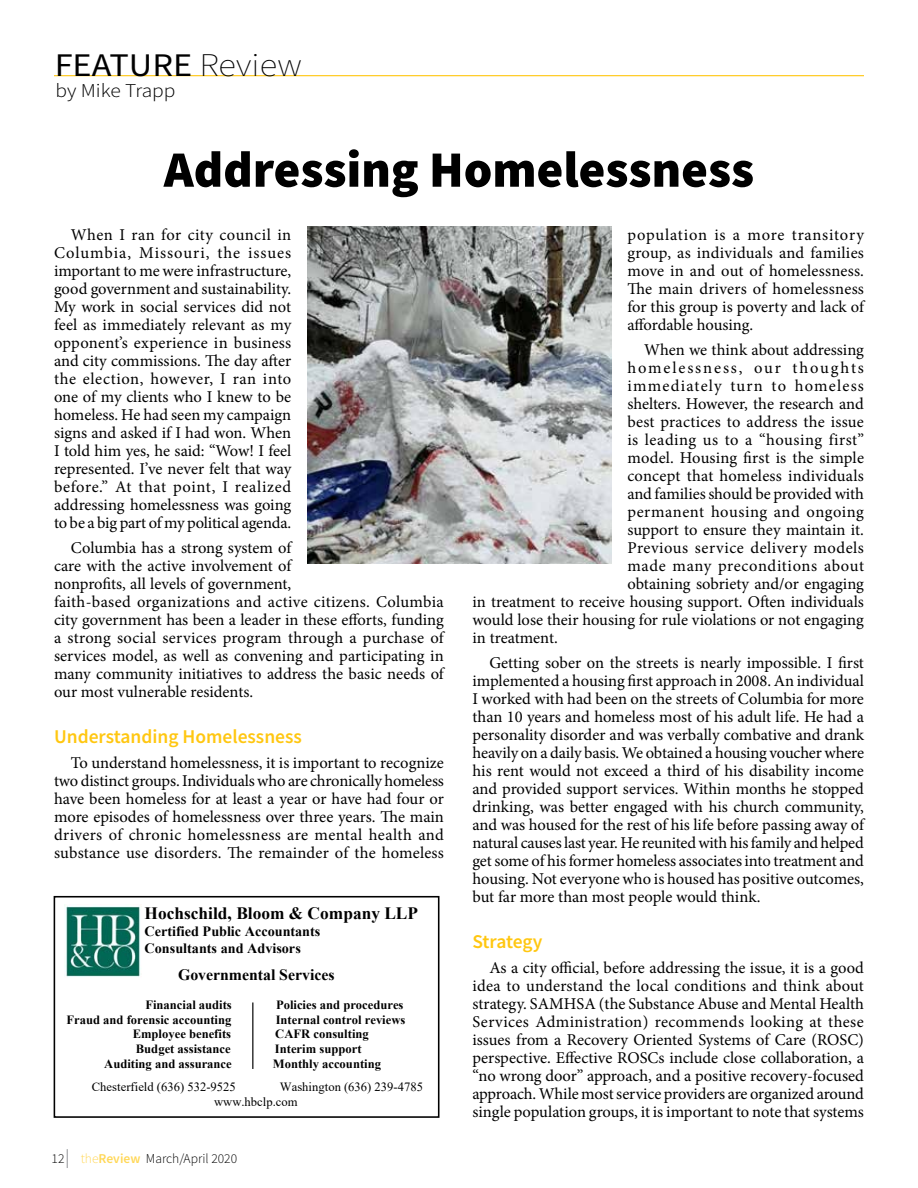
<style>
.page{position:relative;width:918px;height:1188px;background:#fff}
.page>*{position:absolute;margin:0;border:0;box-sizing:border-box;transform-origin:0 0}
.t1{font:900 51px "Source Sans Pro";color:#000}
.t2{font:33px "Source Sans Pro";color:#000;scale:1.1 1}
.t3{font:600 19.5px "Source Sans Pro";color:#ffc711}
.t4{font:300 19.5px "Source Sans Pro";color:#000;scale:1.1 1}
.t5{font:700 17.4px "Times New Roman";color:#000}
.t6{font:16.5px/18px "Minion Pro";color:#000;text-align:justify}
.t7{font:16.5px "Minion Pro";letter-spacing:.03em;color:#000}
.t8{font:16.5px "Minion Pro";letter-spacing:.035em;color:#000}
.t9{font:16.5px "Minion Pro";letter-spacing:.07em;color:#000}
.t10{font:16.5px "Minion Pro";letter-spacing:.11em;color:#000}
.t11{font:700 15.75px "Times New Roman";color:#000}
.t12{font:700 14.25px/16.4px "Times New Roman";color:#000}
.t13{font:300 13.5px "Source Sans Pro";color:#000}
.t14{font:700 12.6px "Times New Roman";color:#000}
.t15{font:12.6px/14.7px "Times New Roman";letter-spacing:.005em;color:#000}
.s1{font-weight:200}
.s2{color:#ffd858}
.s3{font-weight:600;color:#ffd858}
</style>
<div class="page">
<svg style="left:67px;top:1149px;width:1px;height:19px"></svg>
<hr style="left:54px;top:75px;width:810px;height:1px;background:#ffc711">
<div style="left:54px;top:896px;width:386px;height:222px;border:2px solid #000"></div>
<img style="left:65px;top:906px;width:76px;height:71px">
<hr style="left:252px;top:1002px;width:1px;height:67px;background:#000">
<img style="left:308px;top:227px;width:303px;height:336px">
<h2 class="t2" style="left:55px;top:44px;width:226px">FEATURE <span class="s1">Review</span></h2>
<p class="t4" style="left:56px;top:78px;width:111px">by Mike Trapp</p>
<h1 class="t1" style="left:164px;top:135px;width:592px">Addressing Homelessness</h1>
<p class="t6" style="left:54px;top:226px;width:239px;text-indent:17px">When I ran for city council in Columbia, Missouri, the issues important to me were infrastructure, good government and sustainability.<br>My work in social services did not feel as immediately relevant as my opponent’s experience in business and city commissions. The day after the election, however, I ran into one of my clients who I knew to be homeless. He had seen my campaign signs and asked if I had won. When I told him yes, he said: “Wow! I feel represented. I’ve never felt that way before.” At that point, I realized addressing homelessness was going to be a big part of my political agenda.</p>
<p class="t6" style="left:54px;top:539px;width:391px;text-align:left;text-indent:17px">Columbia has a strong system of<br>care with the active involvement of<br>nonprofits, all levels of government,<br>faith-based organizations and active citizens. Columbia city government has been a leader in these efforts, funding a strong social services program through a purchase of services model, as well as convening and participating in many community initiatives to address the basic needs of our most vulnerable residents.</p>
<p class="t3" style="left:54px;top:724px;width:249px">Understanding Homelessness</p>
<p class="t6" style="left:54px;top:754px;width:391px;text-indent:17px">To understand homelessness, it is important to recognize two distinct groups. Individuals who are chronically homeless have been homeless for at least a year or have had four or more episodes of homelessness over three years. The main drivers of chronic homelessness are mental health and substance use disorders. The remainder of the homeless</p>
<p class="t5" style="left:145px;top:901px;width:275px">Hochschild, Bloom &amp; Company LLP</p>
<p class="t12" style="left:145px;top:923px;width:177px">Certified Public Accountants<br>Consultants and Advisors</p>
<p class="t11" style="left:178px;top:963px;width:158px">Governmental Services</p>
<p class="t14" style="left:145px;top:996px;width:88px">Financial audits</p>
<p class="t14" style="left:276px;top:996px;width:129px">Policies and procedures</p>
<p class="t14" style="left:67px;top:1011px;width:166px">Fraud and forensic accounting</p>
<p class="t14" style="left:276px;top:1011px;width:131px">Internal control reviews</p>
<p class="t14" style="left:133px;top:1025px;width:100px">Employee benefits</p>
<p class="t14" style="left:275px;top:1025px;width:95px">CAFR consulting</p>
<p class="t14" style="left:136px;top:1040px;width:97px">Budget assistance</p>
<p class="t14" style="left:275px;top:1040px;width:88px">Interim support</p>
<p class="t14" style="left:104px;top:1054px;width:129px">Auditing and assurance</p>
<p class="t14" style="left:273px;top:1054px;width:110px">Monthly accounting</p>
<p class="t15" style="left:92px;top:1079px;width:145px">Chesterfield (636) 532-9525</p>
<p class="t15" style="left:214px;top:1079px;width:210px;text-indent:66px">Washington (636) 239-4785 www.hbclp.com</p>
<p class="t13" style="left:52px;top:1150px;width:187px">12 <span class="s2">the</span><span class="s3">Review</span> March/April 2020</p>
<p class="t6" style="left:627px;top:226px;width:238px">population is a more transitory group, as individuals and families move in and out of homelessness.<br>The main drivers of homelessness for this group is poverty and lack of affordable housing.</p>
<p class="t6" style="left:644px;top:341px;width:221px">When we think about addressing</p>
<p class="t10" style="left:627px;top:356px;width:238px">homelessness, our thoughts</p>
<p class="t9" style="left:627px;top:374px;width:238px">immediately turn to homeless</p>
<p class="t6" style="left:627px;top:395px;width:238px">shelters. However, the research and</p>
<p class="t6" style="left:627px;top:413px;width:238px">best practices to address the issue</p>
<p class="t7" style="left:627px;top:428px;width:238px">is leading us to a “housing first”</p>
<p class="t6" style="left:627px;top:449px;width:238px">model. Housing first is the simple</p>
<p class="t6" style="left:627px;top:467px;width:238px">concept that homeless individuals</p>
<p class="t6" style="left:627px;top:485px;width:238px">and families should be provided with</p>
<p class="t7" style="left:627px;top:500px;width:238px">permanent housing and ongoing</p>
<p class="t6" style="left:627px;top:521px;width:238px">support to ensure they maintain it.</p>
<p class="t7" style="left:627px;top:536px;width:238px">Previous service delivery models</p>
<p class="t8" style="left:627px;top:554px;width:238px">made many preconditions about</p>
<p class="t6" style="left:627px;top:575px;width:238px">obtaining sobriety and/or engaging</p>
<p class="t6" style="left:472px;top:593px;width:393px">in treatment to receive housing support. Often individuals</p>
<p class="t6" style="left:472px;top:611px;width:393px">would lose their housing for rule violations or not engaging</p>
<p class="t6" style="left:472px;top:629px;width:87px">in treatment.</p>
<p class="t6" style="left:472px;top:653px;width:393px;text-indent:17px">Getting sober on the streets is nearly impossible. I first implemented a housing first approach in 2008. An individual I worked with had been on the streets of Columbia for more than 10 years and homeless most of his adult life. He had a personality disorder and was verbally combative and drank heavily on a daily basis. We obtained a housing voucher where his rent would not exceed a third of his disability income and provided support services. Within months he stopped drinking, was better engaged with his church community, and was housed for the rest of his life before passing away of natural causes last year. He reunited with his family and helped get some of his former homeless associates into treatment and housing. Not everyone who is housed has positive outcomes, but far more than most people would think.</p>
<p class="t3" style="left:472px;top:929px;width:72px">Strategy</p>
<p class="t6" style="left:473px;top:959px;width:393px;text-indent:17px">As a city official, before addressing the issue, it is a good idea to understand the local conditions and think about strategy. SAMHSA (the Substance Abuse and Mental Health Services Administration) recommends looking at these issues from a Recovery Oriented Systems of Care (ROSC) perspective. Effective ROSCs include close collaboration, a “no wrong door” approach, and a positive recovery-focused approach. While most service providers are organized around single population groups, it is important to note that systems</p>
</div>
